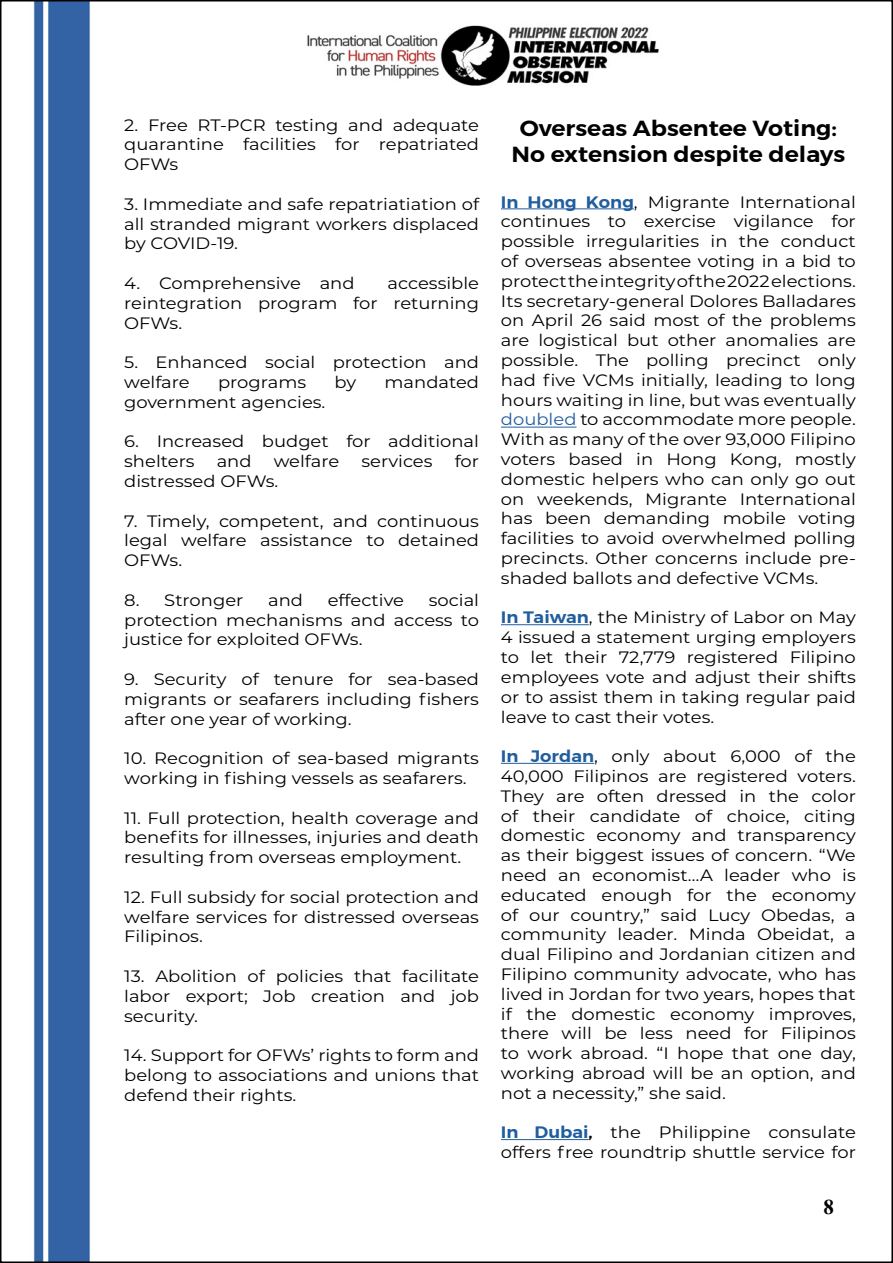
<style>
.page{position:relative;width:893px;height:1263px;background:#fff}
.page>*{position:absolute;margin:0;border:0;box-sizing:border-box;transform-origin:0 0}
.t1{font:600 21.75px/26.1px "Montserrat";color:#000;text-align:center;scale:1.09 1}
.t2{font:700 21px "Times New Roman";color:#000}
.t3{font:16.5px/19.8px "Montserrat";color:#000;text-align:justify;scale:1.09 1}
.s1{font-weight:600;color:#215e9e}
.s2{color:#215e9e}
.s3{font-weight:600}
</style>
<div class="page">
<img style="left:33px;top:3px;width:626px;height:1257px">
<hr style="left:501px;top:208px;width:133px;height:1px;background:#215e9e">
<hr style="left:501px;top:427px;width:75px;height:1px;background:#215e9e">
<hr style="left:501px;top:624px;width:88px;height:1px;background:#215e9e">
<hr style="left:501px;top:763px;width:93px;height:1px;background:#215e9e">
<hr style="left:501px;top:1139px;width:88px;height:1px;background:#215e9e">
<p class="t3" style="left:124px;top:114px;width:327px">2. Free RT-PCR testing and adequate quarantine facilities for repatriated OFWs</p>
<p class="t3" style="left:124px;top:193px;width:327px">3. Immediate and safe repatriatiation of all stranded migrant workers displaced by COVID-19.</p>
<p class="t3" style="left:124px;top:273px;width:213px">4. Comprehensive and</p>
<p class="t3" style="left:124px;top:273px;width:327px;text-indent:263px">accessible reintegration program for returning OFWs.</p>
<p class="t3" style="left:124px;top:352px;width:327px">5. Enhanced social protection and welfare</p>
<p class="t3" style="left:218px;top:372px;width:82px">programs</p>
<p class="t3" style="left:335px;top:372px;width:21px">by</p>
<p class="t3" style="left:385px;top:372px;width:88px">mandated</p>
<p class="t3" style="left:124px;top:391px;width:186px">government agencies.</p>
<p class="t3" style="left:124px;top:431px;width:327px">6. Increased budget for additional shelters</p>
<p class="t3" style="left:217px;top:451px;width:34px">and</p>
<p class="t3" style="left:274px;top:451px;width:62px">welfare</p>
<p class="t3" style="left:361px;top:451px;width:67px">services</p>
<p class="t3" style="left:455px;top:451px;width:24px">for</p>
<p class="t3" style="left:124px;top:471px;width:143px">distressed OFWs.</p>
<p class="t3" style="left:124px;top:510px;width:327px">7. Timely, competent, and continuous legal welfare assistance to detained OFWs.</p>
<p class="t3" style="left:124px;top:589px;width:111px">8. Stronger</p>
<p class="t3" style="left:268px;top:589px;width:34px">and</p>
<p class="t3" style="left:328px;top:589px;width:72px">effective</p>
<p class="t3" style="left:124px;top:589px;width:327px;text-indent:304px">social protection mechanisms and access to justice for exploited OFWs.</p>
<p class="t3" style="left:124px;top:669px;width:327px">9. Security of tenure for sea-based migrants or seafarers including fishers after one year of working.</p>
<p class="t3" style="left:124px;top:748px;width:327px">10. Recognition of sea-based migrants working in fishing vessels as seafarers.</p>
<p class="t3" style="left:124px;top:807px;width:327px">11. Full protection, health coverage and benefits for illnesses, injuries and death resulting from overseas employment.</p>
<p class="t3" style="left:124px;top:886px;width:327px">12. Full subsidy for social protection and welfare services for distressed overseas Filipinos.</p>
<p class="t3" style="left:124px;top:966px;width:327px">13. Abolition of policies that facilitate labor export; Job creation and job security.</p>
<p class="t3" style="left:124px;top:1045px;width:327px">14. Support for OFWs’ rights to form and belong to associations and unions that defend their rights.</p>
<h1 class="t1" style="left:512px;top:115px;width:307px">Overseas Absentee Voting:<br>No extension despite delays</h1>
<p class="t3" style="left:501px;top:191px;width:327px"><span class="s1">In Hong Kong</span>, Migrante International continues to exercise vigilance for possible irregularities in the conduct of overseas absentee voting in a bid to protect the integrity of the 2022 elections.<br>Its secretary-general Dolores Balladares on April 26 said most of the problems are logistical but other anomalies are possible. The polling precinct only had five VCMs initially, leading to long hours waiting in line, but was eventually <span class="s2">doubled</span> to accommodate more people.<br>With as many of the over 93,000 Filipino voters based in Hong Kong, mostly domestic helpers who can only go out on weekends, Migrante International has been demanding mobile voting facilities to avoid overwhelmed polling precincts. Other concerns include pre&shy;shaded ballots and defective VCMs.</p>
<p class="t3" style="left:501px;top:607px;width:327px"><span class="s1">In Taiwan</span>, the Ministry of Labor on May 4 issued a statement urging employers to let their 72,779 registered Filipino employees vote and adjust their shifts or to assist them in taking regular paid leave to cast their votes.</p>
<p class="t3" style="left:501px;top:746px;width:327px"><span class="s1">In Jordan</span>, only about 6,000 of the 40,000 Filipinos are registered voters.<br>They are often dressed in the color of their candidate of choice, citing domestic economy and transparency as their biggest issues of concern. “We need an economist…A leader who is educated enough for the economy of our country,” said Lucy Obedas, a community leader. Minda Obeidat, a dual Filipino and Jordanian citizen and Filipino community advocate, who has lived in Jordan for two years, hopes that if the domestic economy improves, there will be less need for Filipinos to work abroad. “I hope that one day, working abroad will be an option, and not a necessity,” she said.</p>
<p class="t3" style="left:501px;top:1122px;width:327px"><span class="s1">In Dubai</span><span class="s3">,</span> the Philippine consulate offers free roundtrip shuttle service for</p>
<p class="t2" style="left:823px;top:1192px;width:12px">8</p>
</div>
